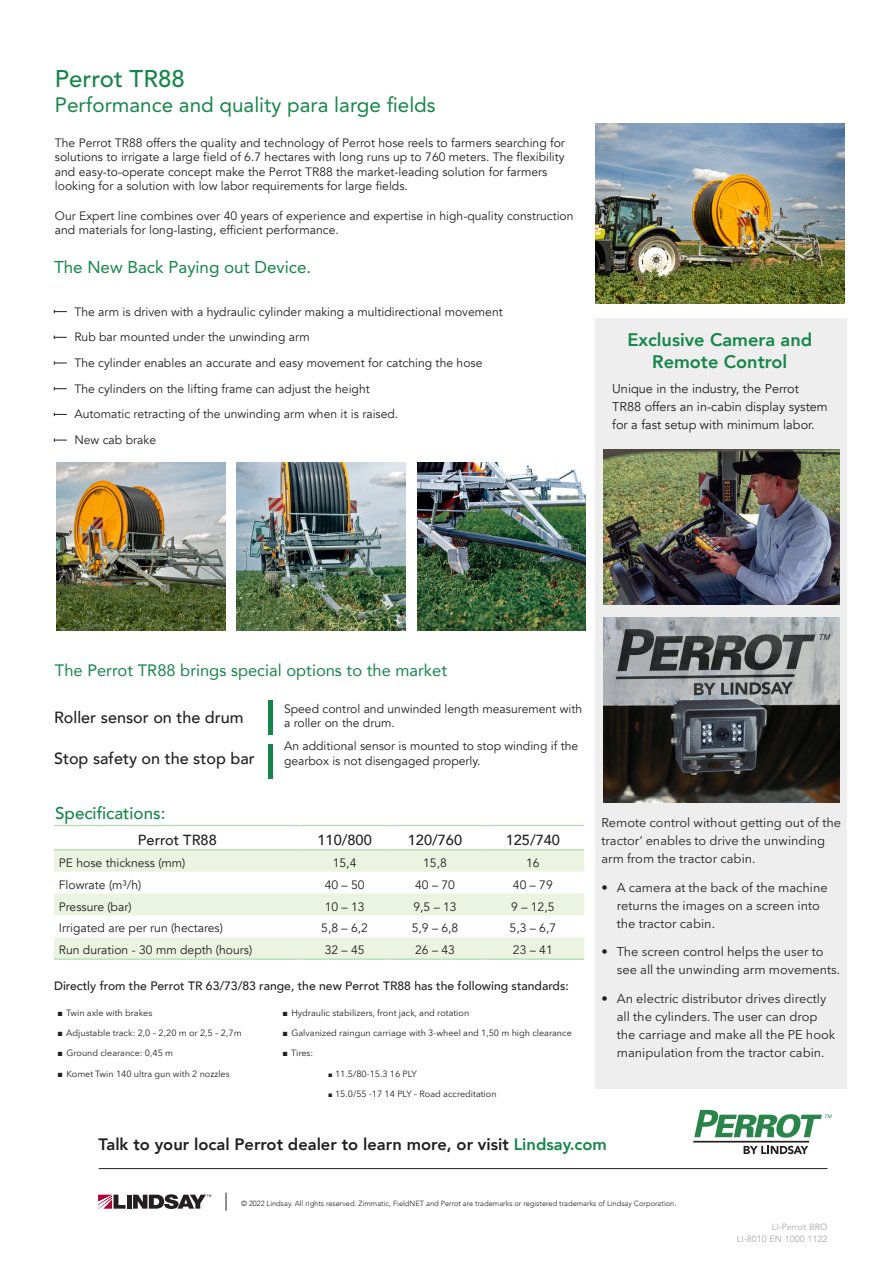
<style>
.page{position:relative;width:893px;height:1263px;background:#fff}
.page>*{position:absolute;margin:0;border:0;box-sizing:border-box;transform-origin:0 0}
.t1{font:500 24px "Avenir LT Std";color:#158649}
.t2{font:20.7px "Avenir LT Std";color:#158649}
.t3{font:800 18.15px "Avenir";color:#158649}
.t4{font:16.95px "Avenir LT Std";color:#158649}
.t5{font:500 16.95px "Avenir";color:#158649}
.t6{font:800 16.5px "Avenir";color:#231f20}
.t7{font:16.5px "Avenir";color:#158649}
.t8{font:500 16.2px "Avenir";color:#231f20}
.t9{font:500 14.55px "Avenir";color:#231f20}
.t10{font:12.75px/18.1px "Avenir Next Cyr";color:#231f20}
.t11{font:12.75px/18.1px "Avenir";color:#231f20}
.t12{font:12.15px/14.5px "Avenir";color:#231f20}
.t13{font:500 12.15px "Avenir";color:#231f20}
.t14{font:9px "Avenir Next Cyr";color:#231f20}
.t15{font:9px/12px "Avenir LT Std";color:#a8a9ad;text-align:right}
.t16{font:300 7.5px "Avenir";color:#231f20}
.s1{font-family:"Arial"}
.s2{font-family:"Arial";font-size:7.5px}
.s3{color:#158649}
</style>
<div class="page">
<svg style="left:54px;top:438px;width:13px;height:4px"></svg>
<svg style="left:54px;top:361px;width:13px;height:4px"></svg>
<svg style="left:54px;top:413px;width:13px;height:3px"></svg>
<svg style="left:54px;top:336px;width:13px;height:3px"></svg>
<svg style="left:54px;top:387px;width:13px;height:3px"></svg>
<svg style="left:54px;top:310px;width:13px;height:3px"></svg>
<svg style="left:54px;top:850px;width:530px;height:108px;fill:#ebf4e1"></svg>
<hr style="left:54px;top:825px;width:247px;height:1px;background:#aed9ae">
<hr style="left:301px;top:825px;width:88px;height:1px;background:#aed9ae">
<hr style="left:389px;top:825px;width:92px;height:1px;background:#aed9ae">
<hr style="left:481px;top:825px;width:103px;height:1px;background:#aed9ae">
<hr style="left:54px;top:849px;width:247px;height:1px;background:#aed9ae">
<hr style="left:301px;top:849px;width:88px;height:1px;background:#aed9ae">
<hr style="left:389px;top:849px;width:92px;height:1px;background:#aed9ae">
<hr style="left:481px;top:849px;width:103px;height:1px;background:#aed9ae">
<hr style="left:54px;top:958px;width:247px;height:2px;background:#aed9ae">
<hr style="left:301px;top:958px;width:88px;height:2px;background:#aed9ae">
<hr style="left:389px;top:958px;width:92px;height:2px;background:#aed9ae">
<hr style="left:481px;top:958px;width:103px;height:2px;background:#aed9ae">
<div style="left:268px;top:744px;width:5px;height:34px;background:#158649"></div>
<div style="left:268px;top:701px;width:5px;height:34px;background:#158649"></div>
<div style="left:596px;top:318px;width:251px;height:771px;background:#eeeeef"></div>
<svg style="left:694px;top:1110px;width:138px;height:28px"></svg>
<svg style="left:744px;top:1146px;width:64px;height:8px"></svg>
<hr style="left:693px;top:1141px;width:116px;height:1px;background:#231f20">
<hr style="left:99px;top:1168px;width:728px;height:1px;background:#231f20">
<svg style="left:226px;top:1193px;width:1px;height:18px"></svg>
<svg style="left:98px;top:1195px;width:28px;height:14px"></svg>
<div style="left:127px;top:1195px;width:5px;height:14px;background:#231f20"></div>
<svg style="left:133px;top:1194px;width:78px;height:15px"></svg>
<img style="left:596px;top:123px;width:248px;height:181px">
<img style="left:56px;top:462px;width:169px;height:168px">
<img style="left:237px;top:462px;width:168px;height:168px">
<img style="left:417px;top:462px;width:169px;height:168px">
<img style="left:603px;top:450px;width:236px;height:155px">
<img style="left:603px;top:618px;width:236px;height:184px">
<p class="t1" style="left:55px;top:65px;width:131px">Perrot TR88</p>
<p class="t2" style="left:55px;top:92px;width:382px">Performance and quality para large fields</p>
<p class="t12" style="left:55px;top:135px;width:512px">The Perrot TR88 offers the quality and technology of Perrot hose reels to farmers searching for solutions to irrigate a large field of 6.7 hectares with long runs up to 760 meters. The flexibility and easy-to-operate concept make the Perrot TR88 the market-leading solution for farmers looking for a solution with low labor requirements for large fields.</p>
<p class="t12" style="left:55px;top:208px;width:520px">Our Expert line combines over 40 years of experience and expertise in high-quality construction and materials for long-lasting, efficient performance.</p>
<p class="t4" style="left:54px;top:258px;width:259px">The New Back Paying out Device.</p>
<p class="t12" style="left:74px;top:305px;width:430px">The arm is driven with a hydraulic cylinder making a multidirectional movement</p>
<p class="t12" style="left:74px;top:330px;width:237px">Rub bar mounted under the unwinding arm</p>
<p class="t12" style="left:74px;top:356px;width:410px">The cylinder enables an accurate and easy movement for catching the hose</p>
<p class="t12" style="left:74px;top:381px;width:297px">The cylinders on the lifting frame can adjust the height</p>
<p class="t12" style="left:74px;top:407px;width:325px">Automatic retracting of the unwinding arm when it is raised.</p>
<p class="t12" style="left:74px;top:432px;width:83px">New cab brake</p>
<p class="t3" style="left:627px;top:326px;width:186px">Exclusive Camera and</p>
<p class="t3" style="left:652px;top:348px;width:137px">Remote Control</p>
<p class="t11" style="left:612px;top:380px;width:217px">Unique in the industry, the Perrot<br>TR88 offers an in-cabin display system for a fast setup with minimum labor.</p>
<p class="t7" style="left:55px;top:657px;width:394px">The Perrot TR88 brings special options to the market</p>
<p class="t8" style="left:54px;top:703px;width:191px">Roller sensor on the drum</p>
<p class="t8" style="left:54px;top:744px;width:202px">Stop safety on the stop bar</p>
<p class="t5" style="left:55px;top:799px;width:112px">Specifications:</p>
<p class="t12" style="left:284px;top:702px;width:300px">Speed control and unwinded length measurement with a roller on the drum.</p>
<p class="t12" style="left:284px;top:739px;width:296px">An additional sensor is mounted to stop winding if the gearbox is not disengaged properly.</p>
<p class="t9" style="left:138px;top:827px;width:80px">Perrot TR88</p>
<p class="t9" style="left:317px;top:827px;width:56px">110/800</p>
<p class="t9" style="left:408px;top:827px;width:56px">120/760</p>
<p class="t9" style="left:506px;top:827px;width:56px">125/740</p>
<p class="t12" style="left:59px;top:855px;width:128px">PE hose thickness (mm)</p>
<p class="t12" style="left:333px;top:855px;width:25px">15,4</p>
<p class="t12" style="left:423px;top:855px;width:25px">15,8</p>
<p class="t12" style="left:526px;top:855px;width:15px">16</p>
<p class="t12" style="left:59px;top:877px;width:84px">Flowrate (m³/h)</p>
<p class="t12" style="left:325px;top:877px;width:41px">40 – 50</p>
<p class="t12" style="left:415px;top:877px;width:41px">40 – 70</p>
<p class="t12" style="left:513px;top:877px;width:41px">40 – 79</p>
<p class="t12" style="left:59px;top:899px;width:74px">Pressure (bar)</p>
<p class="t12" style="left:325px;top:899px;width:41px">10 – 13</p>
<p class="t12" style="left:413px;top:899px;width:45px">9,5 – 13</p>
<p class="t12" style="left:511px;top:899px;width:45px">9 – 12,5</p>
<p class="t12" style="left:59px;top:921px;width:166px">Irrigated are per run (hectares)</p>
<p class="t12" style="left:321px;top:921px;width:48px">5,8 – 6,2</p>
<p class="t12" style="left:412px;top:921px;width:48px">5,9 – 6,8</p>
<p class="t12" style="left:510px;top:921px;width:48px">5,3 – 6,7</p>
<p class="t12" style="left:59px;top:943px;width:195px">Run duration - 30 mm depth (hours)</p>
<p class="t12" style="left:325px;top:943px;width:41px">32 – 45</p>
<p class="t12" style="left:415px;top:943px;width:41px">26 – 43</p>
<p class="t12" style="left:513px;top:943px;width:41px">23 – 41</p>
<p class="t13" style="left:54px;top:975px;width:516px">Directly from the Perrot TR 63/73/83 range, the new Perrot TR88 has the following standards:</p>
<p class="t14" style="left:57px;top:1007px;width:96px"><span class="s1">■</span> Twin axle with brakes</p>
<p class="t14" style="left:57px;top:1027px;width:186px"><span class="s1">■</span> Adjustable track: 2,0 – 2,20 m or 2,5 – 2,7m</p>
<p class="t14" style="left:57px;top:1048px;width:117px"><span class="s1">■</span> Ground clearance: 0,45 m</p>
<p class="t14" style="left:57px;top:1068px;width:174px"><span class="s1">■</span> Komet Twin 140 ultra gun with 2 nozzles</p>
<p class="t14" style="left:282px;top:1007px;width:188px"><span class="s1">■</span> Hydraulic stabilizers, front jack, and rotation</p>
<p class="t14" style="left:282px;top:1027px;width:291px"><span class="s1">■</span> Galvanized raingun carriage with 3-wheel and 1,50 m high clearance</p>
<p class="t14" style="left:282px;top:1048px;width:32px"><span class="s1">■</span> Tires:</p>
<p class="t14" style="left:328px;top:1068px;width:90px"><span class="s2">■</span> 11.5/80-15.3 16 PLY</p>
<p class="t14" style="left:328px;top:1088px;width:170px"><span class="s2">■</span> 15.0/55 -17 14 PLY – Road accreditation</p>
<p class="t10" style="left:601px;top:813px;width:241px">Remote control without getting out of the tractor’ enables to drive the unwinding arm from the tractor cabin.</p>
<p class="t10" style="left:617px;top:878px;width:212px;text-indent:-15px">• A camera at the back of the machine returns the images on a screen into the tractor cabin.</p>
<p class="t10" style="left:617px;top:943px;width:225px;text-indent:-15px">• The screen control helps the user to see all the unwinding arm movements.</p>
<p class="t10" style="left:617px;top:989px;width:220px;text-indent:-15px">• An electric distributor drives directly all the cylinders. The user can drop the carriage and make all the PE hook manipulation from the tractor cabin.</p>
<p class="t6" style="left:99px;top:1131px;width:510px">Talk to your local Perrot dealer to learn more, or visit <span class="s3">Lindsay.com</span></p>
<p class="t16" style="left:241px;top:1199px;width:437px">© 2022 Lindsay. All rights reserved. Zimmatic, FieldNET and Perrot are trademarks or registered trademarks of Lindsay Corporation.</p>
<p class="t15" style="left:737px;top:1221px;width:92px">LI-Perrot BRO<br>LI-8010 EN 1000 1122</p>
</div>
